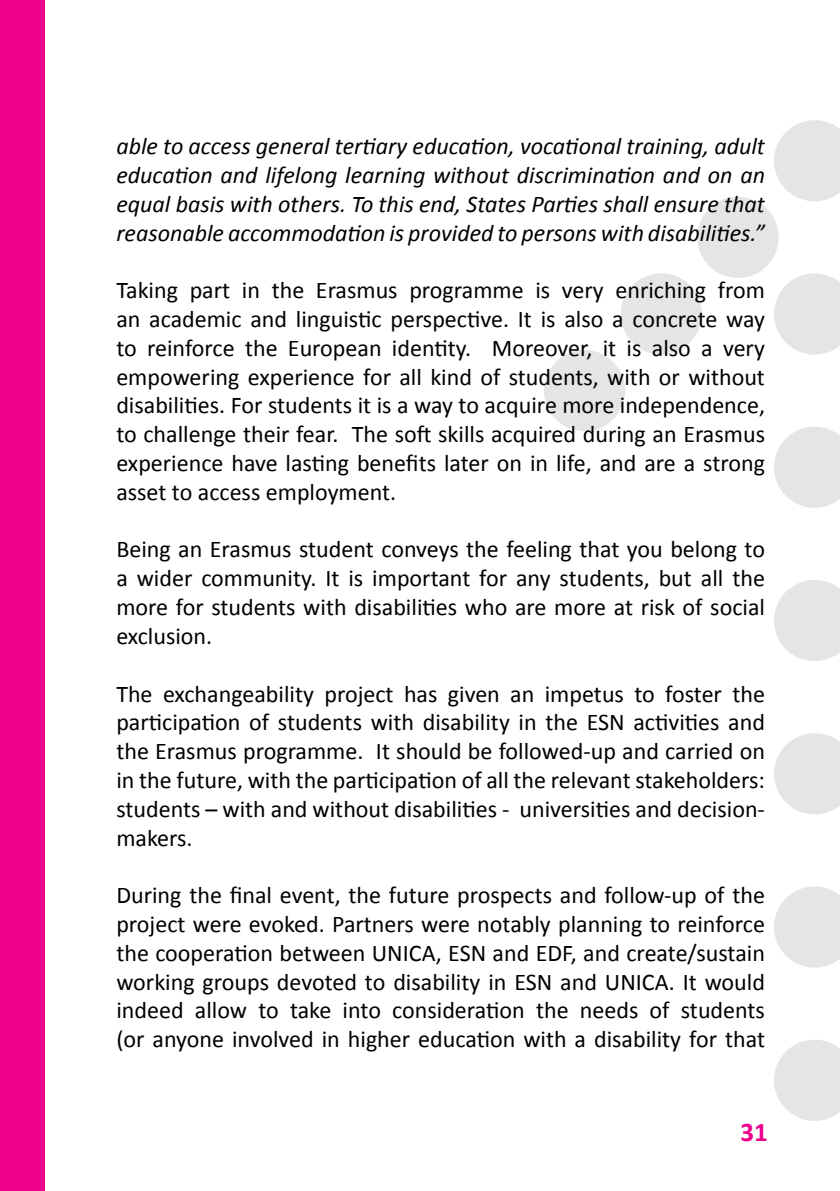
<style>
.page{position:relative;width:840px;height:1191px;background:#fff}
.page>*{position:absolute;margin:0;border:0;box-sizing:border-box;transform-origin:0 0}
.t1{font:700 27px "Calibri";color:#ec008c}
.t2{font:24px/28.8px "Calibri";color:#000;text-align:justify}
.t3{font:italic 24px/28.8px "Calibri";color:#000;text-align:justify}
</style>
<div class="page">
<div style="left:0;top:0;width:45px;height:1191px;background:#ec008c"></div>
<svg style="left:774px;top:1040px;width:65px;height:81px"></svg>
<svg style="left:774px;top:886px;width:65px;height:81px"></svg>
<svg style="left:774px;top:733px;width:65px;height:81px"></svg>
<svg style="left:774px;top:580px;width:65px;height:81px"></svg>
<svg style="left:544px;top:120px;width:295px;height:388px"></svg>
<p class="t3" style="left:116px;top:131px;width:649px">able to access general tertiary education, vocational training, adult education and lifelong learning without discrimination and on an equal basis with others. To this end, States Parties shall ensure that reasonable accommodation is provided to persons with disabilities.”</p>
<p class="t2" style="left:116px;top:276px;width:650px">Taking part in the Erasmus programme is very enriching from an academic and linguistic perspective. It is also a concrete way to reinforce the European identity. Moreover, it is also a very empowering experience for all kind of students, with or without disabilities. For students it is a way to acquire more independence, to challenge their fear. The soft skills acquired during an Erasmus experience have lasting benefits later on in life, and are a strong asset to access employment.</p>
<p class="t2" style="left:116px;top:535px;width:649px">Being an Erasmus student conveys the feeling that you belong to a wider community. It is important for any students, but all the more for students with disabilities who are more at risk of social exclusion.</p>
<p class="t2" style="left:116px;top:679px;width:649px">The exchangeability project has given an impetus to foster the participation of students with disability in the ESN activities and the Erasmus programme. It should be followed-up and carried on in the future, with the participation of all the relevant stakeholders: students – with and without disabilities - universities and decision&shy;makers.</p>
<p class="t2" style="left:116px;top:881px;width:649px">During the final event, the future prospects and follow-up of the project were evoked. Partners were notably planning to reinforce the cooperation between UNICA, ESN and EDF, and create/sustain working groups devoted to disability in ESN and UNICA. It would indeed allow to take into consideration the needs of students (or anyone involved in higher education with a disability for that</p>
<p class="t1" style="left:740px;top:1115px;width:29px">31</p>
</div>
